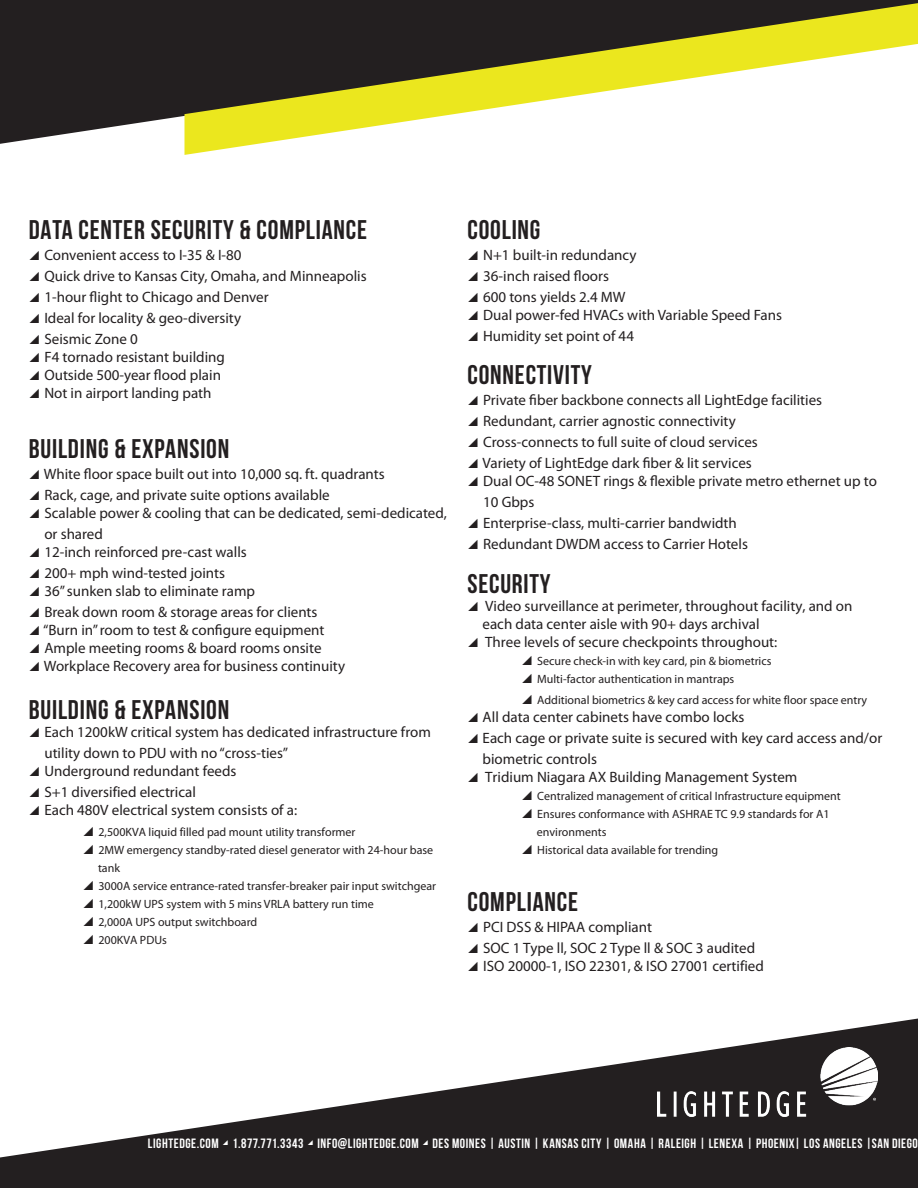
<style>
.page{position:relative;width:918px;height:1188px;background:#fff}
.page>*{position:absolute;margin:0;border:0;box-sizing:border-box;transform-origin:0 0}
.t1{font:700 27px "Bebas Neue";letter-spacing:.03em;color:#231f20}
.t2{font:15px/21px "Myriad Pro";color:#231f20}
.t3{font:700 13.5px "Bebas Neue";letter-spacing:.04em;color:#fff}
.t4{font:12px/18px "Myriad Pro";color:#231f20}
</style>
<div class="page">
<svg style="left:0;top:1019px;width:918px;height:169px;fill:#231f20"></svg>
<svg style="left:0;top:0;width:918px;height:144px;background:#363334"></svg>
<svg style="left:185px;top:3px;width:733px;height:152px"></svg>
<img style="left:657px;top:1047px;width:221px;height:69px">
<svg style="left:223px;top:1140px;width:5px;height:5px"></svg>
<svg style="left:308px;top:1140px;width:5px;height:5px"></svg>
<svg style="left:423px;top:1140px;width:5px;height:5px"></svg>
<p class="t1" style="left:29px;top:215px;width:340px">DATA CENTER SECURITY &amp; COMPLIANCE</p>
<p class="t2" style="left:44px;top:245px;width:199px">Convenient access to I-35 &amp; I-80</p>
<p class="t2" style="left:44px;top:266px;width:324px">Quick drive to Kansas City, Omaha, and Minneapolis</p>
<p class="t2" style="left:44px;top:287px;width:226px">1-hour flight to Chicago and Denver</p>
<p class="t2" style="left:44px;top:308px;width:198px">Ideal for locality &amp; geo-diversity</p>
<p class="t2" style="left:44px;top:329px;width:95px">Seismic Zone 0</p>
<p class="t2" style="left:44px;top:347px;width:182px">F4 tornado resistant building</p>
<p class="t2" style="left:44px;top:365px;width:178px">Outside 500-year flood plain</p>
<p class="t2" style="left:44px;top:383px;width:169px">Not in airport landing path</p>
<p class="t1" style="left:29px;top:434px;width:202px">BUILDING &amp; EXPANSION</p>
<p class="t2" style="left:44px;top:464px;width:342px">White floor space built out into 10,000 sq. ft. quadrants</p>
<p class="t2" style="left:44px;top:485px;width:287px">Rack, cage, and private suite options available</p>
<p class="t2" style="left:44px;top:503px;width:404px">Scalable power &amp; cooling that can be dedicated, semi-dedicated, or shared</p>
<p class="t2" style="left:44px;top:542px;width:204px">12-inch reinforced pre-cast walls</p>
<p class="t2" style="left:44px;top:563px;width:182px">200+ mph wind-tested joints</p>
<p class="t2" style="left:44px;top:581px;width:212px">36” sunken slab to eliminate ramp</p>
<p class="t2" style="left:44px;top:602px;width:275px">Break down room &amp; storage areas for clients</p>
<p class="t2" style="left:43px;top:620px;width:283px">“Burn in” room to test &amp; configure equipment</p>
<p class="t2" style="left:44px;top:638px;width:279px">Ample meeting rooms &amp; board rooms onsite</p>
<p class="t2" style="left:44px;top:656px;width:303px">Workplace Recovery area for business continuity</p>
<p class="t1" style="left:29px;top:695px;width:202px">BUILDING &amp; EXPANSION</p>
<p class="t2" style="left:44px;top:722px;width:388px">Each 1200kW critical system has dedicated infrastructure from utility down to PDU with no “cross-ties”</p>
<p class="t2" style="left:44px;top:761px;width:194px">Underground redundant feeds<br>S+1 diversified electrical</p>
<p class="t2" style="left:44px;top:800px;width:254px">Each 480V electrical system consists of a:</p>
<p class="t4" style="left:98px;top:823px;width:340px">2,500KVA liquid filled pad mount utility transformer<br>2MW emergency standby-rated diesel generator with 24-hour base tank<br>3000A service entrance-rated transfer-breaker pair input switchgear 1,200kW UPS system with 5 mins VRLA battery run time<br>2,000A UPS output switchboard<br>200KVA PDUs</p>
<p class="t1" style="left:468px;top:215px;width:75px">COOLING</p>
<p class="t2" style="left:483px;top:245px;width:155px">N+1 built-in redundancy</p>
<p class="t2" style="left:483px;top:266px;width:127px">36-inch raised floors</p>
<p class="t2" style="left:483px;top:287px;width:144px">600 tons yields 2.4 MW</p>
<p class="t2" style="left:483px;top:305px;width:300px">Dual power-fed HVACs with Variable Speed Fans</p>
<p class="t2" style="left:483px;top:326px;width:152px">Humidity set point of 44</p>
<p class="t1" style="left:468px;top:360px;width:126px">CONNECTIVITY</p>
<p class="t2" style="left:483px;top:390px;width:341px">Private fiber backbone connects all LightEdge facilities</p>
<p class="t2" style="left:483px;top:411px;width:254px">Redundant, carrier agnostic connectivity</p>
<p class="t2" style="left:483px;top:432px;width:276px">Cross-connects to full suite of cloud services</p>
<p class="t2" style="left:483px;top:453px;width:271px">Variety of LightEdge dark fiber &amp; lit services</p>
<p class="t2" style="left:483px;top:471px;width:395px">Dual OC-48 SONET rings &amp; flexible private metro ethernet up to<br>10 Gbps</p>
<p class="t2" style="left:483px;top:513px;width:255px">Enterprise-class, multi-carrier bandwidth</p>
<p class="t2" style="left:483px;top:534px;width:266px">Redundant DWDM access to Carrier Hotels</p>
<p class="t1" style="left:468px;top:569px;width:85px">SECURITY</p>
<p class="t2" style="left:483px;top:597px;width:371px;line-height:18px">Video surveillance at perimeter, throughout facility, and on each data center aisle with 90+ days archival<br>Three levels of secure checkpoints throughout:</p>
<p class="t4" style="left:537px;top:652px;width:236px">Secure check-in with key card, pin &amp; biometrics<br>Multi-factor authentication in mantraps</p>
<p class="t4" style="left:537px;top:691px;width:332px">Additional biometrics &amp; key card access for white floor space entry</p>
<p class="t2" style="left:483px;top:707px;width:401px">All data center cabinets have combo locks<br>Each cage or private suite is secured with key card access and/or biometric controls</p>
<p class="t2" style="left:485px;top:767px;width:314px">Tridium Niagara AX Building Management System</p>
<p class="t4" style="left:537px;top:787px;width:306px">Centralized management of critical Infrastructure equipment Ensures conformance with ASHRAE TC 9.9 standards for A1 environments<br>Historical data available for trending</p>
<p class="t1" style="left:468px;top:887px;width:112px">COMPLIANCE</p>
<p class="t2" style="left:483px;top:917px;width:274px">PCI DSS &amp; HIPAA compliant<br>SOC 1 Type ll, SOC 2 Type ll &amp; SOC 3 audited</p>
<p class="t2" style="left:483px;top:956px;width:282px">ISO 20000-1, ISO 22301, &amp; ISO 27001 certified</p>
<p class="t3" style="left:148px;top:1136px;width:772px">LIGHTEDGE.COM 1.877.771.3343 INFO@LIGHTEDGE.COM DES MOINES | AUSTIN | KANSAS CITY | OMAHA | RALEIGH | LENEXA | PHOENIX| LOS ANGELES |SAN DIEGO</p>
</div>
